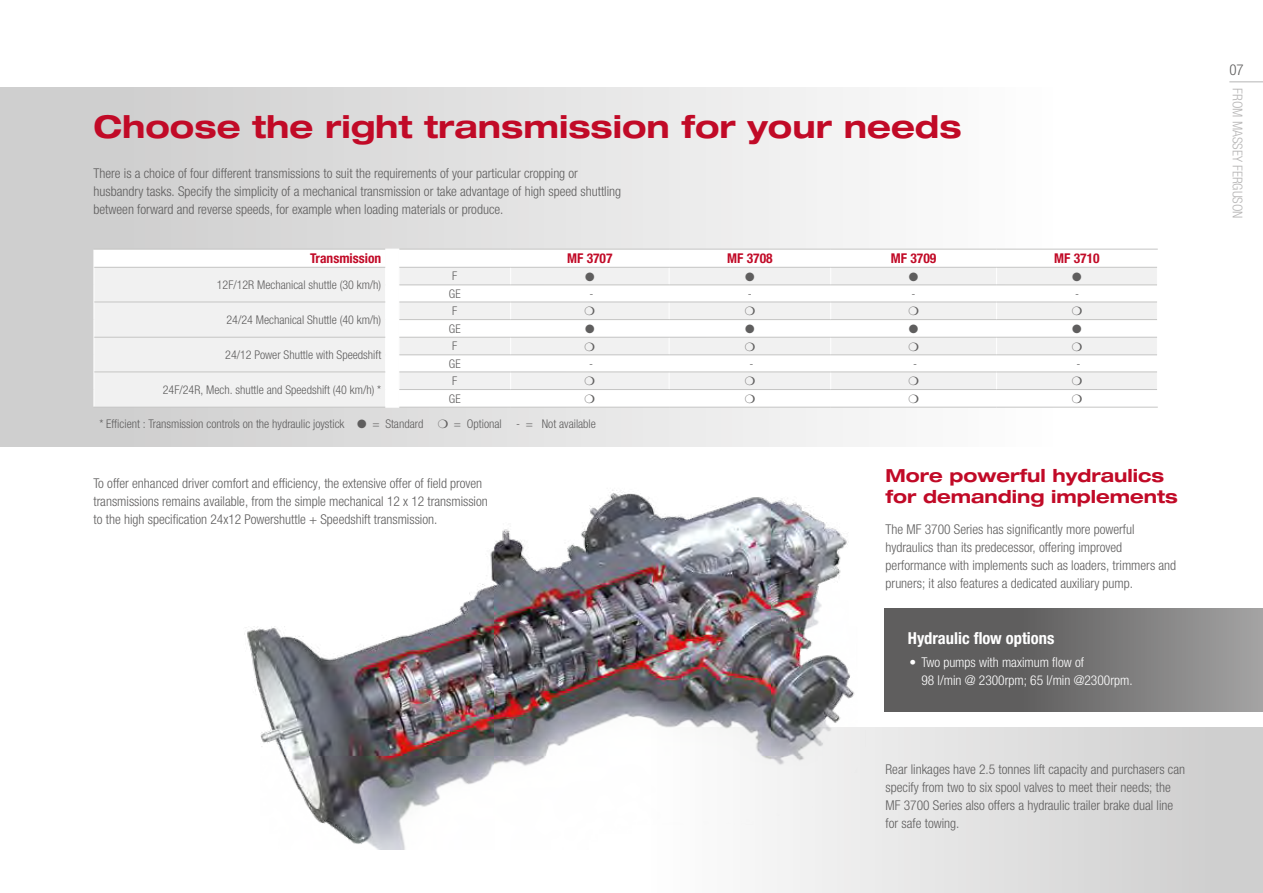
<style>
.page{position:relative;width:1263px;height:893px;background:#fff}
.page>*{position:absolute;margin:0;border:0;box-sizing:border-box;transform-origin:0 0}
.t1{font:700 expanded 31.5px "Helvetica Neue LTW1 G";color:#c10a27}
.t2{font:700 expanded 18px/21px "Helvetica Neue LTW1 G";color:#c10a27}
.t3{font:700 condensed 16.5px "Helvetica Neue LTW1 G";color:#fff}
.t4{font:300 condensed 15px "Helvetica Neue LTW1 G";color:#5f5e5e}
.t5{font:300 condensed 13.5px/18px "Helvetica Neue LTW1 G";color:#5f5e5e}
.t6{font:300 condensed 13.5px/18px "Helvetica Neue LTW1 G";color:#fff}
.t7{font:700 condensed 13.5px "Helvetica Neue LTW1 G";color:#c10a27}
.t8{font:300 condensed 13.5px "Helvetica Neue LTW1 G";color:#b6b5b5}
.t9{font:300 condensed 12px "Helvetica Neue LTW1 G";color:#5f5e5e}
.t10{font:12px "Zapf Dingbats ITC";color:#5f5e5e}
</style>
<div class="page">
<div style="left:0;top:87px;width:1209px;height:359px;background:linear-gradient(to right,#cbcbcb,#fff)"></div>
<div style="left:556px;top:727px;width:707px;height:166px;background:linear-gradient(to right,#fff,#ccc)"></div>
<div style="left:884px;top:608px;width:379px;height:103px;background:linear-gradient(to right,#4f4e4e,#9b9b9b)"></div>
<img style="left:244px;top:490px;width:632px;height:360px">
<hr style="left:1229px;top:81px;width:34px;height:1px;background:#b6b5b5">
<svg style="left:95px;top:250px;width:1062px;height:17px"></svg>
<svg style="left:95px;top:268px;width:1062px;height:139px;fill:#f1f1f1"></svg>
<svg style="left:94px;top:250px;width:1px;height:157px"></svg>
<svg style="left:510px;top:250px;width:1px;height:157px"></svg>
<svg style="left:669px;top:250px;width:1px;height:157px"></svg>
<svg style="left:830px;top:250px;width:1px;height:157px"></svg>
<svg style="left:996px;top:250px;width:1px;height:157px"></svg>
<svg style="left:1157px;top:250px;width:1px;height:157px"></svg>
<svg style="left:385px;top:249px;width:15px;height:159px"></svg>
<hr style="left:94px;top:249px;width:291px;height:1px;background:#c5c5c4">
<hr style="left:94px;top:267px;width:291px;height:1px;background:#c5c5c4">
<hr style="left:94px;top:302px;width:291px;height:1px;background:#c5c5c4">
<hr style="left:94px;top:337px;width:291px;height:1px;background:#c5c5c4">
<hr style="left:94px;top:372px;width:291px;height:1px;background:#c5c5c4">
<hr style="left:94px;top:407px;width:291px;height:1px;background:#c5c5c4">
<hr style="left:399px;top:249px;width:112px;height:1px;background:#c5c5c4">
<hr style="left:511px;top:249px;width:158px;height:1px;background:#c5c5c4">
<hr style="left:669px;top:249px;width:162px;height:1px;background:#c5c5c4">
<hr style="left:831px;top:249px;width:165px;height:1px;background:#c5c5c4">
<hr style="left:996px;top:249px;width:162px;height:1px;background:#c5c5c4">
<hr style="left:399px;top:267px;width:112px;height:1px;background:#c5c5c4">
<hr style="left:511px;top:267px;width:158px;height:1px;background:#c5c5c4">
<hr style="left:669px;top:267px;width:162px;height:1px;background:#c5c5c4">
<hr style="left:831px;top:267px;width:165px;height:1px;background:#c5c5c4">
<hr style="left:996px;top:267px;width:161px;height:1px;background:#c5c5c4">
<hr style="left:399px;top:285px;width:112px;height:1px;background:#c5c5c4">
<hr style="left:511px;top:285px;width:158px;height:1px;background:#c5c5c4">
<hr style="left:669px;top:285px;width:162px;height:1px;background:#c5c5c4">
<hr style="left:831px;top:285px;width:165px;height:1px;background:#c5c5c4">
<hr style="left:996px;top:285px;width:161px;height:1px;background:#c5c5c4">
<hr style="left:399px;top:302px;width:112px;height:1px;background:#c5c5c4">
<hr style="left:511px;top:302px;width:158px;height:1px;background:#c5c5c4">
<hr style="left:669px;top:302px;width:162px;height:1px;background:#c5c5c4">
<hr style="left:831px;top:302px;width:165px;height:1px;background:#c5c5c4">
<hr style="left:996px;top:302px;width:161px;height:1px;background:#c5c5c4">
<hr style="left:399px;top:319px;width:112px;height:1px;background:#c5c5c4">
<hr style="left:511px;top:319px;width:158px;height:1px;background:#c5c5c4">
<hr style="left:669px;top:319px;width:162px;height:1px;background:#c5c5c4">
<hr style="left:831px;top:319px;width:165px;height:1px;background:#c5c5c4">
<hr style="left:996px;top:319px;width:161px;height:1px;background:#c5c5c4">
<hr style="left:399px;top:337px;width:112px;height:1px;background:#c5c5c4">
<hr style="left:511px;top:337px;width:158px;height:1px;background:#c5c5c4">
<hr style="left:669px;top:337px;width:162px;height:1px;background:#c5c5c4">
<hr style="left:831px;top:337px;width:165px;height:1px;background:#c5c5c4">
<hr style="left:996px;top:337px;width:161px;height:1px;background:#c5c5c4">
<hr style="left:399px;top:354px;width:112px;height:1px;background:#c5c5c4">
<hr style="left:511px;top:354px;width:158px;height:1px;background:#c5c5c4">
<hr style="left:669px;top:354px;width:162px;height:1px;background:#c5c5c4">
<hr style="left:831px;top:354px;width:165px;height:1px;background:#c5c5c4">
<hr style="left:996px;top:354px;width:161px;height:1px;background:#c5c5c4">
<hr style="left:399px;top:372px;width:112px;height:1px;background:#c5c5c4">
<hr style="left:511px;top:372px;width:158px;height:1px;background:#c5c5c4">
<hr style="left:669px;top:372px;width:162px;height:1px;background:#c5c5c4">
<hr style="left:831px;top:372px;width:165px;height:1px;background:#c5c5c4">
<hr style="left:996px;top:372px;width:161px;height:1px;background:#c5c5c4">
<hr style="left:399px;top:389px;width:112px;height:1px;background:#c5c5c4">
<hr style="left:511px;top:389px;width:158px;height:1px;background:#c5c5c4">
<hr style="left:669px;top:389px;width:162px;height:1px;background:#c5c5c4">
<hr style="left:831px;top:389px;width:165px;height:1px;background:#c5c5c4">
<hr style="left:996px;top:389px;width:161px;height:1px;background:#c5c5c4">
<hr style="left:399px;top:407px;width:112px;height:1px;background:#c5c5c4">
<hr style="left:511px;top:407px;width:158px;height:1px;background:#c5c5c4">
<hr style="left:669px;top:407px;width:162px;height:1px;background:#c5c5c4">
<hr style="left:831px;top:407px;width:165px;height:1px;background:#c5c5c4">
<hr style="left:996px;top:407px;width:162px;height:1px;background:#c5c5c4">
<svg style="left:585px;top:307px;width:10px;height:8px"></svg>
<svg style="left:745px;top:307px;width:10px;height:8px"></svg>
<svg style="left:909px;top:307px;width:9px;height:8px"></svg>
<svg style="left:1072px;top:307px;width:10px;height:8px"></svg>
<svg style="left:585px;top:342px;width:10px;height:9px"></svg>
<svg style="left:745px;top:342px;width:10px;height:9px"></svg>
<svg style="left:909px;top:342px;width:9px;height:9px"></svg>
<svg style="left:1072px;top:342px;width:10px;height:9px"></svg>
<svg style="left:585px;top:377px;width:10px;height:8px"></svg>
<svg style="left:745px;top:377px;width:10px;height:8px"></svg>
<svg style="left:909px;top:377px;width:9px;height:8px"></svg>
<svg style="left:1072px;top:377px;width:10px;height:8px"></svg>
<svg style="left:585px;top:394px;width:10px;height:9px"></svg>
<svg style="left:745px;top:394px;width:10px;height:9px"></svg>
<svg style="left:909px;top:394px;width:9px;height:9px"></svg>
<svg style="left:1072px;top:394px;width:10px;height:9px"></svg>
<h1 class="t1" style="left:94px;top:106px;width:869px">Choose the right transmission for your needs</h1>
<p class="t5" style="left:94px;top:164px;width:529px">There is a choice of four different transmissions to suit the requirements of your particular cropping or husbandry tasks. Specify the simplicity of a mechanical transmission or take advantage of high speed shuttling between forward and reverse speeds, for example when loading materials or produce.</p>
<p class="t7" style="left:310px;top:250px;width:73px">Transmission</p>
<p class="t7" style="left:567px;top:250px;width:47px">MF 3707</p>
<p class="t7" style="left:727px;top:250px;width:47px">MF 3708</p>
<p class="t7" style="left:891px;top:250px;width:47px">MF 3709</p>
<p class="t7" style="left:1054px;top:250px;width:47px">MF 3710</p>
<p class="t9" style="left:217px;top:278px;width:166px">12F/12R Mechanical shuttle (30 km/h)</p>
<p class="t9" style="left:452px;top:269px;width:7px">F</p>
<p class="t10" style="left:585px;top:271px;width:11px">●</p>
<p class="t10" style="left:745px;top:271px;width:11px">●</p>
<p class="t10" style="left:909px;top:271px;width:11px">●</p>
<p class="t10" style="left:1072px;top:271px;width:11px">●</p>
<p class="t9" style="left:449px;top:286px;width:13px">GE</p>
<p class="t9" style="left:589px;top:286px;width:5px">-</p>
<p class="t9" style="left:748px;top:286px;width:5px">-</p>
<p class="t9" style="left:912px;top:286px;width:5px">-</p>
<p class="t9" style="left:1075px;top:286px;width:5px">-</p>
<p class="t9" style="left:226px;top:313px;width:156px">24/24 Mechanical Shuttle (40 km/h)</p>
<p class="t9" style="left:225px;top:348px;width:157px">24/12 Power Shuttle with Speedshift</p>
<p class="t9" style="left:452px;top:304px;width:7px">F</p>
<p class="t9" style="left:449px;top:321px;width:13px">GE</p>
<p class="t10" style="left:585px;top:323px;width:11px">●</p>
<p class="t10" style="left:745px;top:323px;width:11px">●</p>
<p class="t10" style="left:909px;top:323px;width:11px">●</p>
<p class="t10" style="left:1072px;top:323px;width:11px">●</p>
<p class="t9" style="left:452px;top:339px;width:7px">F</p>
<p class="t9" style="left:449px;top:356px;width:13px">GE</p>
<p class="t9" style="left:589px;top:356px;width:5px">-</p>
<p class="t9" style="left:749px;top:356px;width:5px">-</p>
<p class="t9" style="left:913px;top:356px;width:5px">-</p>
<p class="t9" style="left:1076px;top:356px;width:5px">-</p>
<p class="t9" style="left:452px;top:374px;width:7px">F</p>
<p class="t9" style="left:449px;top:391px;width:13px">GE</p>
<p class="t9" style="left:99px;top:417px;width:498px">* Efficient : Transmission controls on the hydraulic joystick ● = Standard ❍ = Optional - = Not available</p>
<p class="t9" style="left:163px;top:383px;width:220px">24F/24R, Mech. shuttle and Speedshift (40 km/h) *</p>
<p class="t5" style="left:94px;top:474px;width:396px">To offer enhanced driver comfort and efficiency, the extensive offer of field proven transmissions remains available, from the simple mechanical 12 x 12 transmission to the high specification 24x12 Powershuttle + Speedshift transmission.</p>
<h2 class="t2" style="left:885px;top:464px;width:294px">More powerful hydraulics for demanding implements</h2>
<p class="t5" style="left:885px;top:520px;width:292px">The MF 3700 Series has significantly more powerful hydraulics than its predecessor, offering improved performance with implements such as loaders, trimmers and pruners; it also features a dedicated auxiliary pump.</p>
<p class="t3" style="left:908px;top:629px;width:148px">Hydraulic flow options</p>
<p class="t6" style="left:921px;top:653px;width:213px;text-indent:-12px">• Two pumps with maximum flow of<br>98 l/min @ 2300rpm; 65 l/min @2300rpm.</p>
<p class="t5" style="left:885px;top:760px;width:301px">Rear linkages have 2.5 tonnes lift capacity and purchasers can specify from two to six spool valves to meet their needs; the MF 3700 Series also offers a hydraulic trailer brake dual line for safe towing.</p>
<p class="t4" style="left:1229px;top:61px;width:16px">07</p>
<p class="t8" style="left:1245px;top:88px;width:132px;rotate:90deg">FROM MASSEY FERGUSON</p>
</div>
